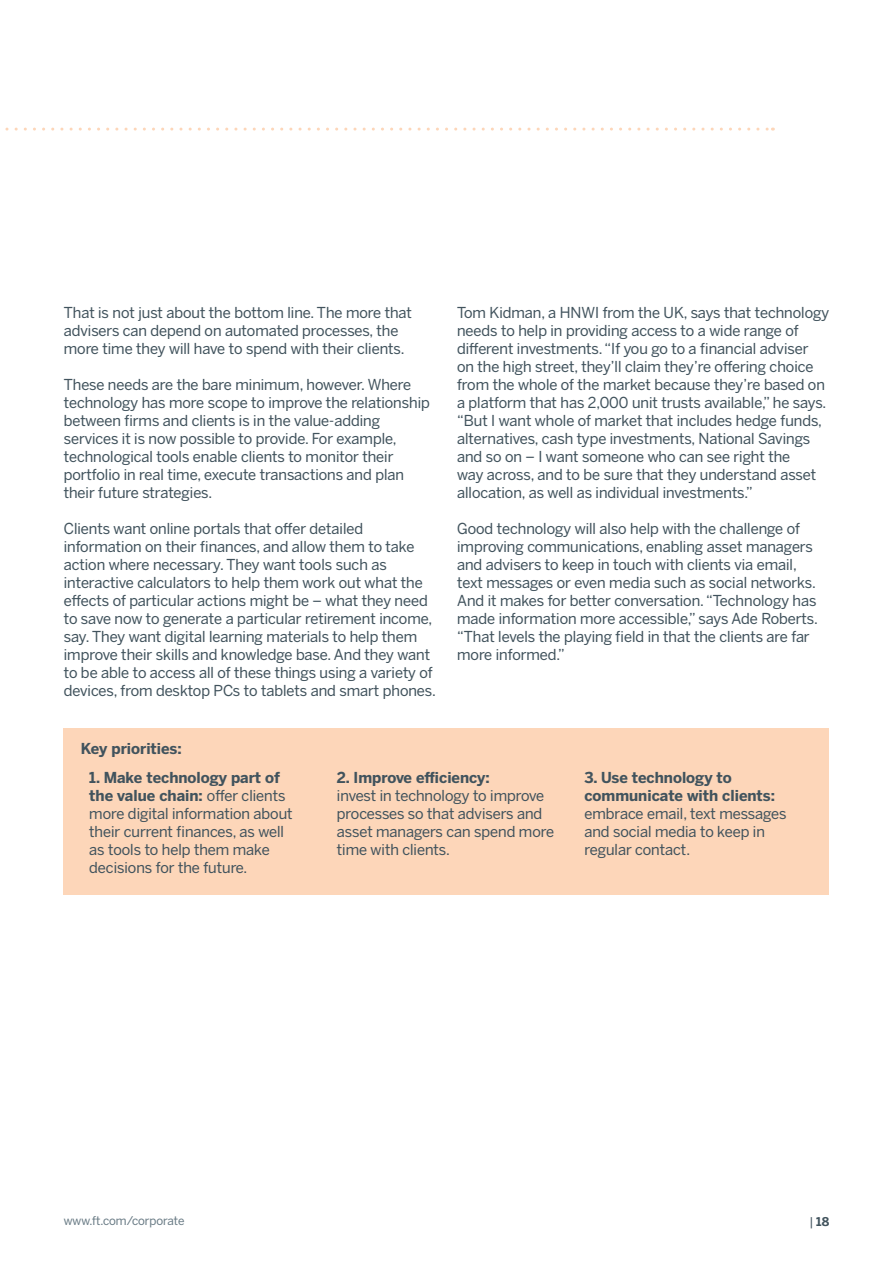
<style>
.page{position:relative;width:893px;height:1263px;background:#fff}
.page>*{position:absolute;margin:0;border:0;box-sizing:border-box;transform-origin:0 0}
.t1{font:15px/18px "Benton Sans";color:#41535d}
.t2{font:700 15px/18px "Benton Sans";color:#41535d}
.t3{font:12px "Benton Sans";color:#697b85}
.t4{font:700 12px "Benton Sans";color:#41535d}
.s1{font-weight:700}
.s2{font-weight:400}
</style>
<div class="page">
<svg style="left:5px;top:128px;width:768px;height:3px"></svg>
<div style="left:64px;top:728px;width:765px;height:167px;background:#fdd6b9"></div>
<p class="t1" style="left:64px;top:303px;width:350px">That is not just about the bottom line. The more that advisers can depend on automated processes, the more time they will have to spend with their clients.</p>
<p class="t1" style="left:64px;top:375px;width:368px">These needs are the bare minimum, however. Where technology has more scope to improve the relationship between firms and clients is in the value-adding services it is now possible to provide. For example, technological tools enable clients to monitor their portfolio in real time, execute transactions and plan their future strategies.</p>
<p class="t1" style="left:64px;top:519px;width:373px">Clients want online portals that offer detailed information on their finances, and allow them to take action where necessary. They want tools such as interactive calculators to help them work out what the effects of particular actions might be – what they need to save now to generate a particular retirement income, say. They want digital learning materials to help them improve their skills and knowledge base. And they want to be able to access all of these things using a variety of devices, from desktop PCs to tablets and smart phones.</p>
<p class="t1" style="left:457px;top:303px;width:374px">Tom Kidman, a HNWI from the UK, says that technology needs to help in providing access to a wide range of different investments. “If you go to a financial adviser<br>on the high street, they’ll claim they’re offering choice from the whole of the market because they’re based on a platform that has 2,000 unit trusts available,” he says. “But I want whole of market that includes hedge funds, alternatives, cash type investments, National Savings and so on – I want someone who can see right the<br>way across, and to be sure that they understand asset allocation, as well as individual investments.”</p>
<p class="t1" style="left:457px;top:519px;width:362px">Good technology will also help with the challenge of improving communications, enabling asset managers and advisers to keep in touch with clients via email, text messages or even media such as social networks.<br>And it makes for better conversation. “Technology has made information more accessible,” says Ade Roberts. “That levels the playing field in that the clients are far more informed.”</p>
<p class="t2" style="left:81px;top:739px;width:102px">Key priorities:</p>
<p class="t1" style="left:89px;top:769px;width:205px"><span class="s1">1. Make technology part of the value chain:</span> offer clients more digital information about their current finances, as well as tools to help them make decisions for the future.</p>
<p class="t2" style="left:337px;top:769px;width:154px">2. Improve efficiency:</p>
<p class="t1" style="left:337px;top:787px;width:219px">invest in technology to improve processes so that advisers and asset managers can spend more time with clients.</p>
<p class="t2" style="left:584px;top:769px;width:192px">3. Use technology to communicate with clients:</p>
<p class="t1" style="left:584px;top:805px;width:203px">embrace email, text messages and social media to keep in regular contact.</p>
<p class="t3" style="left:64px;top:1214px;width:122px">www.ft.com/corporate</p>
<p class="t4" style="left:809px;top:1215px;width:21px"><span class="s2">|</span> 18</p>
</div>
